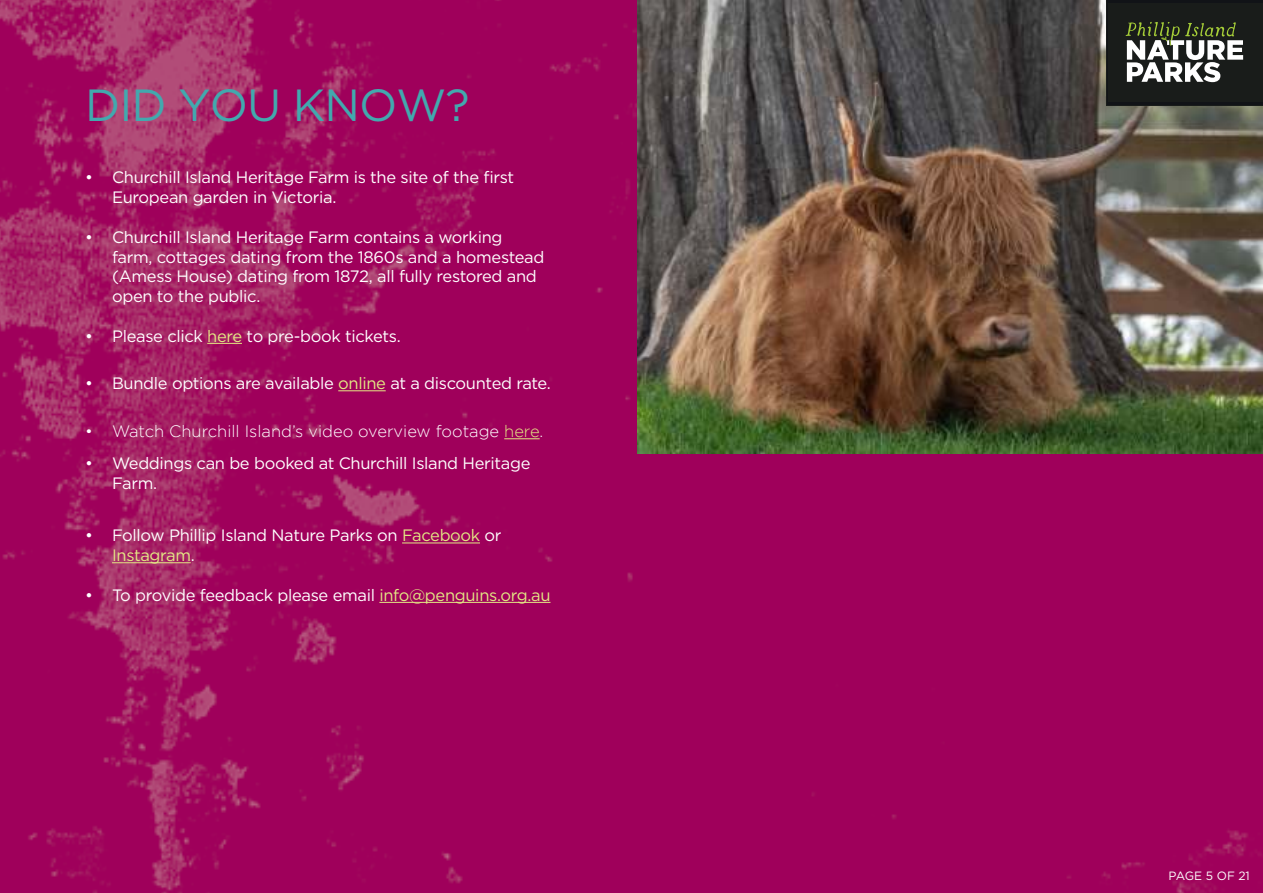
<style>
.page{position:relative;width:1263px;height:893px;background:#fff}
.page>*{position:absolute;margin:0;border:0;box-sizing:border-box;transform-origin:0 0}
.t1{font:45px "Gotham";letter-spacing:-.02em;color:#42a9ae}
.t2{font:16.5px/19.8px "Gotham";letter-spacing:-.02em;color:#fff}
.t3{font:300 16.5px "Gotham";color:#fff}
.t4{font:12px "Gotham";color:#fff}
.s1{color:#e3e884}
</style>
<div class="page">
<img style="left:0;top:0;width:1263px;height:893px">
<hr style="left:207px;top:343px;width:35px;height:1px;background:#e3e884">
<hr style="left:338px;top:390px;width:48px;height:1px;background:#e3e884">
<hr style="left:504px;top:438px;width:36px;height:1px;background:#e3e884">
<hr style="left:402px;top:543px;width:78px;height:1px;background:#e3e884">
<hr style="left:112px;top:562px;width:79px;height:1px;background:#e3e884">
<hr style="left:379px;top:602px;width:171px;height:1px;background:#e3e884">
<img style="left:638px;top:0;width:625px;height:453px">
<div style="left:1107px;top:0;width:156px;height:105px;background:#111317"></div>
<div style="left:1107px;top:3px;width:155px;height:98px;background:#191c1a"></div>
<svg style="left:1125px;top:21px;width:119px;height:62px"></svg>
<h1 class="t1" style="left:85px;top:81px;width:386px">DID YOU KNOW?</h1>
<p class="t2" style="left:112px;top:168px;width:404px;text-indent:-27px">• Churchill Island Heritage Farm is the site of the first<br>European garden in Victoria.</p>
<p class="t2" style="left:112px;top:227px;width:434px;text-indent:-27px">• Churchill Island Heritage Farm contains a working farm, cottages dating from the 1860s and a homestead (Amess House) dating from 1872, all fully restored and open to the public.</p>
<p class="t2" style="left:85px;top:326px;width:317px">• Please click <span class="s1">here</span> to pre-book tickets.</p>
<p class="t2" style="left:85px;top:374px;width:467px">• Bundle options are available <span class="s1">online</span> at a discounted rate.</p>
<p class="t3" style="left:85px;top:424px;width:460px">• Watch Churchill Island’s video overview footage <span class="s1">here</span>.</p>
<p class="t2" style="left:112px;top:454px;width:420px;text-indent:-27px">• Weddings can be booked at Churchill Island Heritage<br>Farm.</p>
<p class="t2" style="left:112px;top:526px;width:391px;text-indent:-27px">• Follow Phillip Island Nature Parks on <span class="s1">Facebook</span> or<br><span class="s1">Instagram</span>.</p>
<p class="t2" style="left:85px;top:585px;width:467px">• To provide feedback please email <span class="s1">info@penguins.org.au</span></p>
<p class="t4" style="left:1168px;top:870px;width:83px">PAGE 5 OF 21</p>
</div>
